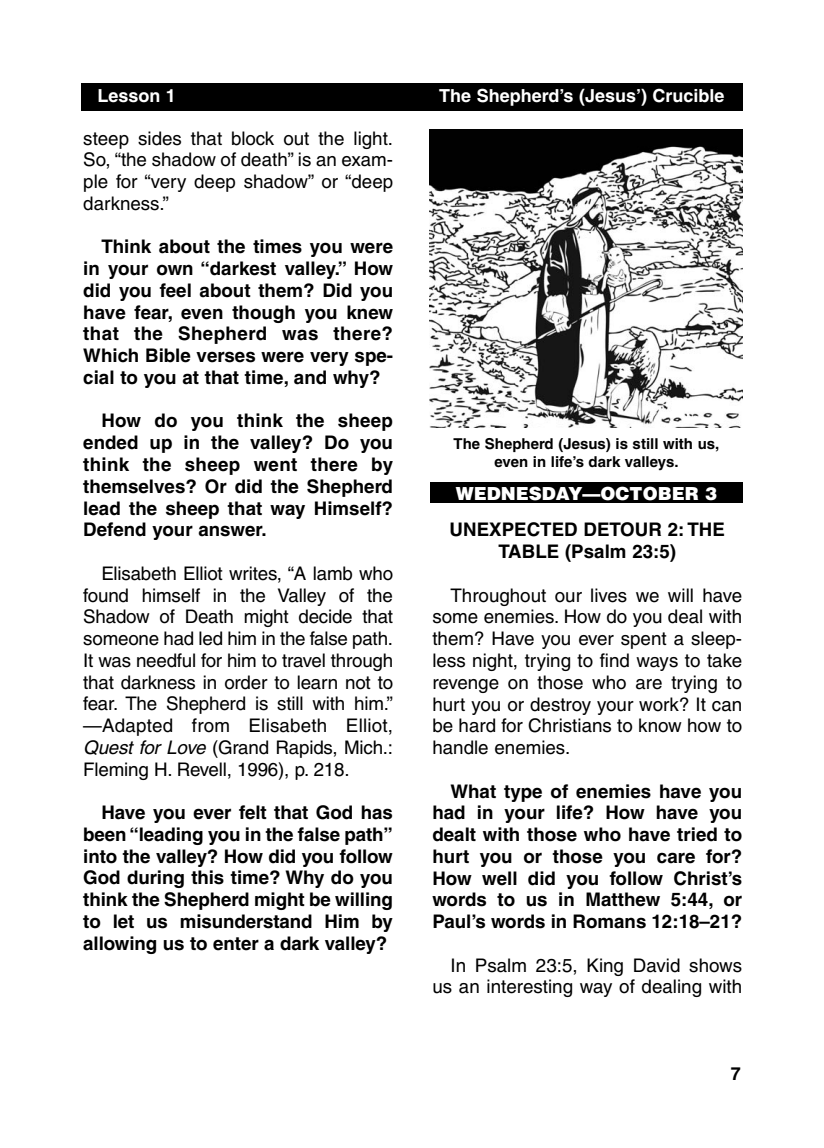
<style>
.page{position:relative;width:824px;height:1148px;background:#fff}
.page>*{position:absolute;margin:0;border:0;box-sizing:border-box;transform-origin:0 0}
.t1{font:700 18.75px/21.8px "Helvetica";color:#000;text-align:justify}
.t2{font:18.75px/21.8px "Helvetica";color:#000;text-align:justify}
.t3{font:700 18px "Helvetica";color:#fff}
.t4{font:900 18px "Helvetica";color:#fff}
.t5{font:700 18px "Helvetica";color:#000}
.t6{font:700 15px/18px "Helvetica";color:#000;text-align:center}
.s1{font-style:italic}
</style>
<div class="page">
<div style="left:81px;top:83px;width:662px;height:27px;background:#000"></div>
<img style="left:430px;top:130px;width:312px;height:298px">
<div style="left:430px;top:483px;width:312px;height:20px;background:#000"></div>
<p class="t3" style="left:97px;top:89px;width:80px">Lesson 1</p>
<p class="t3" style="left:439px;top:89px;width:286px">The Shepherd’s (Jesus’) Crucible</p>
<p class="t2" style="left:83px;top:129px;width:311px">steep sides that block out the light.<br>So, “the shadow of death” is an exam&shy;ple for “very deep shadow” or “deep darkness.”</p>
<p class="t1" style="left:83px;top:237px;width:311px;text-indent:18px">Think about the times you were in your own “darkest valley.” How did you feel about them? Did you have fear, even though you knew that the Shepherd was there?<br>Which Bible verses were very spe&shy;cial to you at that time, and why?</p>
<p class="t1" style="left:83px;top:411px;width:311px;text-indent:18px">How do you think the sheep ended up in the valley? Do you think the sheep went there by themselves? Or did the Shepherd lead the sheep that way Himself?<br>Defend your answer.</p>
<p class="t2" style="left:83px;top:564px;width:311px;text-indent:18px">Elisabeth Elliot writes, “A lamb who found himself in the Valley of the Shadow of Death might decide that someone had led him in the false path.<br>It was needful for him to travel through that darkness in order to learn not to fear. The Shepherd is still with him.” —Adapted from Elisabeth Elliot, <span class="s1">Quest for Love</span> (Grand Rapids, Mich.:<br>Fleming H. Revell, 1996), p. 218.</p>
<p class="t1" style="left:83px;top:803px;width:311px;text-indent:18px">Have you ever felt that God has been “leading you in the false path” into the valley? How did you follow God during this time? Why do you think the Shepherd might be willing to let us misunderstand Him by allowing us to enter a dark valley?</p>
<p class="t6" style="left:453px;top:436px;width:267px">The Shepherd (Jesus) is still with us, even in life’s dark valleys.</p>
<p class="t4" style="left:456px;top:483px;width:263px">WEDNESDAY—OCTOBER 3</p>
<p class="t1" style="left:449px;top:520px;width:277px;text-align:center">UNEXPECTED DETOUR 2: THE<br>TABLE (Psalm 23:5)</p>
<p class="t2" style="left:432px;top:586px;width:311px;text-indent:18px">Throughout our lives we will have some enemies. How do you deal with them? Have you ever spent a sleep&shy;less night, trying to find ways to take revenge on those who are trying to hurt you or destroy your work? It can be hard for Christians to know how to handle enemies.</p>
<p class="t1" style="left:432px;top:781px;width:311px;text-indent:18px">What type of enemies have you had in your life? How have you dealt with those who have tried to hurt you or those you care for?<br>How well did you follow Christ’s words to us in Matthew 5:44, or Paul’s words in Romans 12:18–21?</p>
<p class="t2" style="left:432px;top:955px;width:311px;text-align:right">In Psalm 23:5, King David shows us an interesting way of dealing with</p>
<p class="t5" style="left:730px;top:1066px;width:12px">7</p>
</div>
